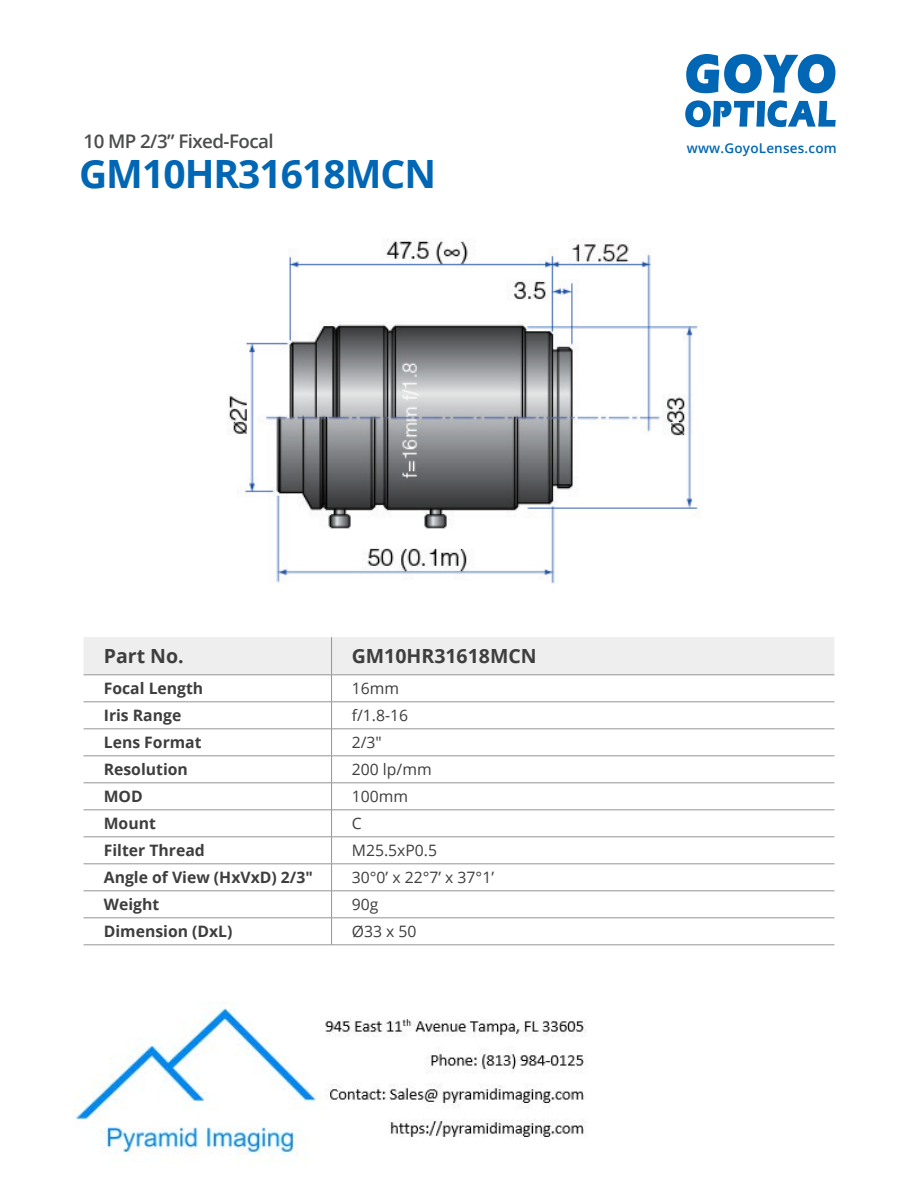
<style>
.page{position:relative;width:918px;height:1188px;background:#fff}
.page>*{position:absolute;margin:0;border:0;box-sizing:border-box;transform-origin:0 0}
.t1{font:700 39px "Open Sans";letter-spacing:-.025em;color:#0166b3}
.t2{font:700 19.5px "Open Sans";color:#3e3e3f}
.t3{font:600 18.75px "Open Sans";letter-spacing:-.03em;color:#4b4c4d}
.t4{font:700 15.75px "Open Sans";color:#3e3e3f}
.t5{font:15.75px "Open Sans";color:#3e3e3f}
.t6{font:600 13.5px "Open Sans";letter-spacing:.015em;color:#0166b3}
</style>
<div class="page">
<svg style="left:686px;top:54px;width:149px;height:39px"></svg>
<svg style="left:685px;top:100px;width:151px;height:27px"></svg>
<svg style="left:84px;top:637px;width:750px;height:308px"></svg>
<hr style="left:84px;top:945px;width:248px;height:1px;background:#939598">
<hr style="left:332px;top:945px;width:502px;height:1px;background:#939598">
<img style="left:229px;top:239px;width:469px;height:345px">
<img style="left:74px;top:1001px;width:512px;height:160px">
<p class="t3" style="left:84px;top:128px;width:192px">10 MP 2/3” Fixed-Focal</p>
<p class="t1" style="left:79px;top:146px;width:359px">GM10HR31618MCN</p>
<p class="t6" style="left:687px;top:139px;width:152px">www.GoyoLenses.com</p>
<p class="t2" style="left:104px;top:642px;width:81px">Part No.</p>
<p class="t2" style="left:352px;top:642px;width:186px">GM10HR31618MCN</p>
<p class="t4" style="left:104px;top:678px;width:101px">Focal Length</p>
<p class="t5" style="left:352px;top:678px;width:49px">16mm</p>
<p class="t4" style="left:104px;top:704px;width:79px">Iris Range</p>
<p class="t5" style="left:352px;top:705px;width:58px">f/1.8-16</p>
<p class="t4" style="left:104px;top:731px;width:99px">Lens Format</p>
<p class="t5" style="left:352px;top:732px;width:31px">2/3″</p>
<p class="t4" style="left:104px;top:758px;width:86px">Resolution</p>
<p class="t5" style="left:352px;top:759px;width:81px">200 lp/mm</p>
<p class="t4" style="left:104px;top:785px;width:41px">MOD</p>
<p class="t5" style="left:352px;top:786px;width:58px">100mm</p>
<p class="t4" style="left:104px;top:812px;width:54px">Mount</p>
<p class="t5" style="left:352px;top:813px;width:11px">C</p>
<p class="t4" style="left:104px;top:839px;width:103px">Filter Thread</p>
<p class="t5" style="left:352px;top:840px;width:87px">M25.5xP0.5</p>
<p class="t4" style="left:104px;top:866px;width:211px">Angle of View (HxVxD) 2/3″</p>
<p class="t5" style="left:352px;top:867px;width:144px">30°0’ x 22°7’ x 37°1’</p>
<p class="t4" style="left:104px;top:893px;width:57px">Weight</p>
<p class="t5" style="left:352px;top:894px;width:28px">90g</p>
<p class="t4" style="left:104px;top:920px;width:130px">Dimension (DxL)</p>
<p class="t5" style="left:352px;top:921px;width:66px">Ø33 x 50</p>
</div>
